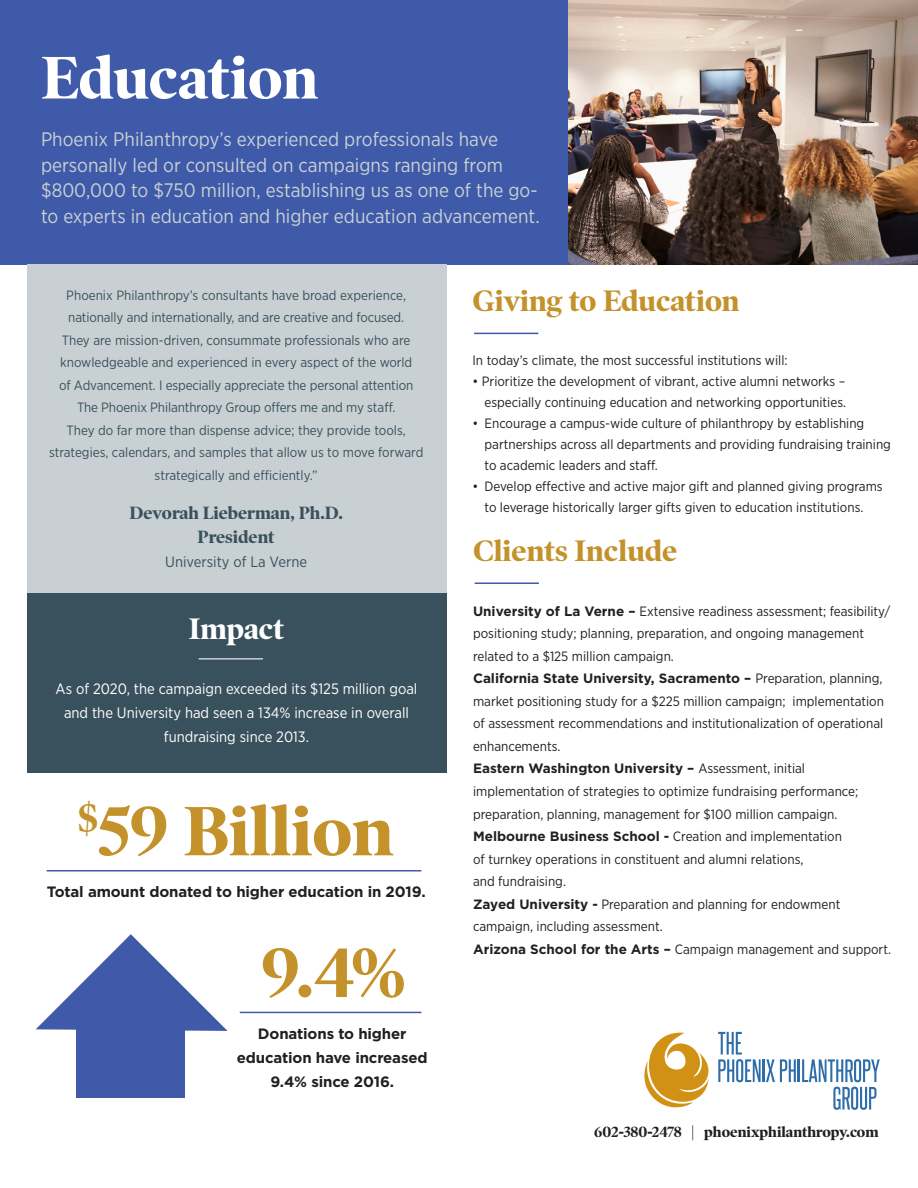
<style>
.page{position:relative;width:918px;height:1188px;background:#fff}
.page>*{position:absolute;margin:0;border:0;box-sizing:border-box;transform-origin:0 0}
.t1{font:700 70.5px/141.6px "Poynter OS Disp";color:#c4922b;text-align:right}
.t2{font:700 60.75px "Poynter OS Disp";color:#fff}
.t3{font:700 30px "Poynter OS Disp";color:#c4922b}
.t4{font:700 30px "Poynter OS Disp";color:#fff}
.t5{font:19.5px/25.5px "Gotham Narrow";color:#c9d0d4}
.t6{font:700 18px/24px "Poynter OS Disp";color:#39515d;text-align:center}
.t7{font:15px/24px "Gotham Narrow";color:#fff;text-align:center}
.t8{font:700 15px/24px "Gotham";letter-spacing:-.01em;color:#231f20;text-align:center}
.t9{font:700 15px "Poynter OS Disp";color:#231f20}
.t10{font:15px "Gotham Narrow";color:#39515d}
.t11{font:13.5px/22.5px "Gotham Narrow";color:#231f20}
.t12{font:13.5px/22.5px "Gotham Narrow";letter-spacing:-.005em;color:#39515d;text-align:center}
.t13{font:700 13.5px "Gotham";color:#231f20}
.s1{font-family:"Gotham";font-weight:700}
.s2{font-family:"Gotham Narrow";font-weight:400}
</style>
<div class="page">
<div style="left:0;top:0;width:918px;height:265px;background:#3e5aa8"></div>
<img style="left:568px;top:0;width:350px;height:265px">
<svg style="left:644px;top:1032px;width:65px;height:76px"></svg>
<svg style="left:718px;top:1032px;width:78px;height:50px"></svg>
<hr style="left:798px;top:1059px;width:2px;height:23px;background:#2d6da9">
<svg style="left:802px;top:1059px;width:78px;height:51px"></svg>
<div style="left:27px;top:265px;width:419px;height:329px;background:#c9d0d4"></div>
<div style="left:27px;top:593px;width:419px;height:179px;background:#39515d"></div>
<hr style="left:474px;top:333px;width:64px;height:1px;background:#3e5aa8">
<hr style="left:47px;top:870px;width:374px;height:2px;background:#3e5aa8">
<hr style="left:240px;top:1012px;width:181px;height:1px;background:#3e5aa8">
<hr style="left:475px;top:582px;width:64px;height:2px;background:#3e5aa8">
<hr style="left:199px;top:658px;width:64px;height:2px;background:#c9d0d4">
<div style="left:76px;top:1028px;width:109px;height:70px;background:#3e5aa8"></div>
<svg style="left:36px;top:934px;width:192px;height:97px"></svg>
<h2 class="t2" style="left:41px;top:43px;width:278px">Education</h2>
<h3 class="t5" style="left:41px;top:126px;width:500px">Phoenix Philanthropy’s experienced professionals have personally led or consulted on campaigns ranging from $800,000 to $750 million, establishing us as one of the go&shy;to experts in education and higher education advancement.</h3>
<p class="t12" style="left:49px;top:283px;width:376px">Phoenix Philanthropy’s consultants have broad experience, nationally and internationally, and are creative and focused.<br>They are mission-driven, consummate professionals who are knowledgeable and experienced in every aspect of the world<br>of Advancement. I especially appreciate the personal attention The Phoenix Philanthropy Group offers me and my staff.<br>They do far more than dispense advice; they provide tools, strategies, calendars, and samples that allow us to move forward strategically and efficiently.”</p>
<h3 class="t6" style="left:130px;top:500px;width:215px">Devorah Lieberman, Ph.D.<br>President</h3>
<p class="t10" style="left:165px;top:552px;width:143px">University of La Verne</p>
<h3 class="t4" style="left:189px;top:611px;width:97px">Impact</h3>
<p class="t7" style="left:56px;top:676px;width:363px">As of 2020, the campaign exceeded its $125 million goal and the University had seen a 134% increase in overall fundraising since 2013.</p>
<h1 class="t1" style="left:79px;top:760px;width:328px"><sup>$</sup>59 Billion<br>9.4%</h1>
<p class="t8" style="left:47px;top:880px;width:380px">Total amount donated to higher education in 2019.</p>
<p class="t8" style="left:237px;top:1021px;width:192px">Donations to higher education have increased<br>9.4% since 2016.</p>
<h3 class="t3" style="left:472px;top:284px;width:269px">Giving to Education</h3>
<p class="t11" style="left:472px;top:348px;width:317px">In today’s climate, the most successful institutions will:</p>
<p class="t11" style="left:472px;top:370px;width:375px;line-height:21px;text-align:right">• Prioritize the development of vibrant, active alumni networks – especially continuing education and networking opportunities.</p>
<p class="t11" style="left:485px;top:412px;width:408px;line-height:21px;text-indent:-12px">• Encourage a campus-wide culture of philanthropy by establishing partnerships across all departments and providing fundraising training to academic leaders and staff.</p>
<p class="t11" style="left:472px;top:475px;width:412px;line-height:21px;text-align:center">• Develop effective and active major gift and planned giving programs to leverage historically larger gifts given to education institutions.</p>
<h3 class="t3" style="left:473px;top:534px;width:206px">Clients Include</h3>
<p class="t11" style="left:473px;top:600px;width:419px"><span class="s1">University of La Verne –</span> Extensive readiness assessment; feasibility/ positioning study; planning, preparation, and ongoing management related to a $125 million campaign.</p>
<p class="t13" style="left:473px;top:670px;width:411px">California State University, Sacramento – <span class="s2">Preparation, planning,</span></p>
<p class="t11" style="left:473px;top:690px;width:412px;text-align:justify">market positioning study for a $225 million campaign; implementation of assessment recommendations and institutionalization of operational enhancements.</p>
<p class="t13" style="left:473px;top:760px;width:334px">Eastern Washington University – <span class="s2">Assessment, initial</span></p>
<p class="t11" style="left:473px;top:780px;width:419px">implementation of strategies to optimize fundraising performance; preparation, planning, management for $100 million campaign.<br><span class="s1">Melbourne Business School -</span> Creation and implementation<br>of turnkey operations in constituent and alumni relations,<br>and fundraising.<br><span class="s1">Zayed University -</span> Preparation and planning for endowment campaign, including assessment.<br><span class="s1">Arizona School for the Arts –</span> Campaign management and support.</p>
<p class="t9" style="left:594px;top:1123px;width:286px">602-380-2478 | phoenixphilanthropy.com</p>
</div>
